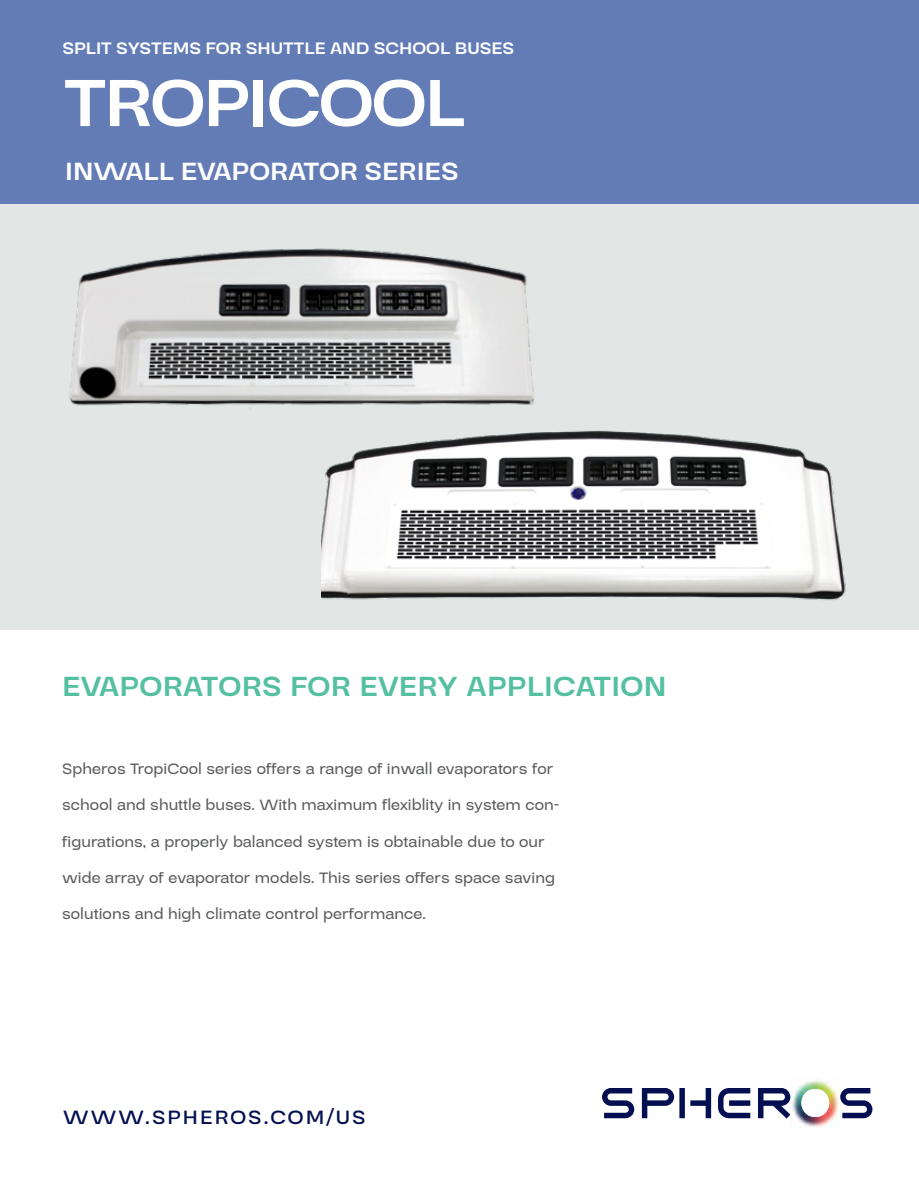
<style>
.page{position:relative;width:919px;height:1187px;background:#fff}
.page>*{position:absolute;margin:0;border:0;box-sizing:border-box;transform-origin:0 0}
.t1{font:700 72px "Stara";letter-spacing:-.03em;color:#fff}
.t2{font:700 30px "Stara";letter-spacing:.01em;color:#54c0a1}
.t3{font:700 27px "Stara";color:#fff}
.t4{font:600 21px "Stara";letter-spacing:.1em;color:#030f50}
.t5{font:700 18px "Stara";color:#fff}
.t6{font:500 16.5px/36px "Stara";letter-spacing:.005em;color:#58595b}
</style>
<div class="page">
<div style="left:0;top:0;width:918px;height:629px;background:#e2e7e6"></div>
<div style="left:0;top:0;width:918px;height:204px;background:#637cb6"></div>
<img style="left:321px;top:430px;width:525px;height:171px">
<img style="left:69px;top:248px;width:500px;height:193px">
<img style="left:790px;top:1077px;width:51px;height:51px">
<img style="left:801px;top:1088px;width:28px;height:28px;border-radius:13px">
<svg style="left:602px;top:1088px;width:32px;height:30px"></svg>
<svg style="left:840px;top:1087px;width:32px;height:31px"></svg>
<svg style="left:718px;top:1088px;width:32px;height:30px"></svg>
<svg style="left:641px;top:1088px;width:43px;height:30px"></svg>
<svg style="left:690px;top:1088px;width:21px;height:30px"></svg>
<svg style="left:758px;top:1088px;width:32px;height:30px"></svg>
<p class="t5" style="left:62px;top:38px;width:453px">SPLIT SYSTEMS FOR SHUTTLE AND SCHOOL BUSES</p>
<h1 class="t1" style="left:64px;top:61px;width:403px">TROPICOOL</h1>
<h3 class="t3" style="left:65px;top:156px;width:395px">INWALL EVAPORATOR SERIES</h3>
<h2 class="t2" style="left:62px;top:669px;width:605px">EVAPORATORS FOR EVERY APPLICATION</h2>
<p class="t6" style="left:62px;top:750px;width:498px">Spheros TropiCool series offers a range of inwall evaporators for school and shuttle buses. With maximum flexiblity in system con&shy;figurations, a properly balanced system is obtainable due to our wide array of evaporator models. This series offers space saving solutions and high climate control performance.</p>
<p class="t4" style="left:63px;top:1104px;width:304px">WWW.SPHEROS.COM/US</p>
</div>
